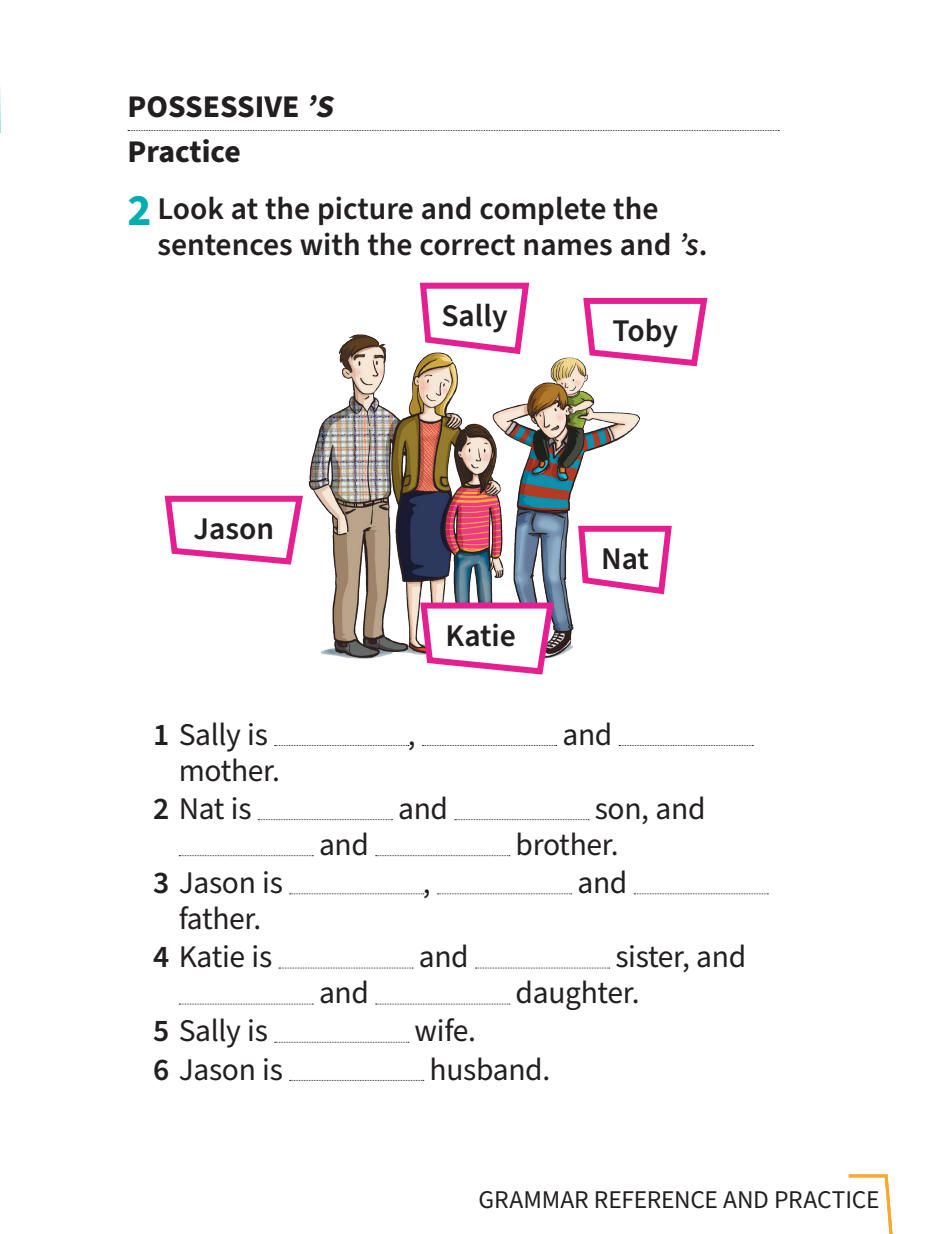
<style>
.page{position:relative;width:936px;height:1234px;background:#fff}
.page>*{position:absolute;margin:0;border:0;box-sizing:border-box;transform-origin:0 0}
.t1{font:31.5px/38.1px "Source Sans Pro";letter-spacing:-.01em;color:#231f20}
.t2{font:600 31.5px/36px "Source Sans Pro";color:#231f20}
.t3{font:700 31.5px/44.4px "Source Sans Pro";color:#231f20}
.t4{font:25.5px "Source Sans Pro";letter-spacing:-.01em;color:#231f20}
.s1{font-style:italic}
.s2{font-weight:700;font-size:45px;color:#00adaf}
.s3{font-weight:600}
</style>
<div class="page">
<svg style="left:0;top:86px;width:1px;height:47px"></svg>
<svg style="left:128px;top:130px;width:651px;height:1px"></svg>
<svg style="left:274px;top:745px;width:135px;height:1px"></svg>
<svg style="left:422px;top:745px;width:134px;height:1px"></svg>
<svg style="left:619px;top:745px;width:134px;height:1px"></svg>
<svg style="left:258px;top:819px;width:134px;height:1px"></svg>
<svg style="left:455px;top:819px;width:134px;height:1px"></svg>
<svg style="left:179px;top:855px;width:134px;height:1px"></svg>
<svg style="left:375px;top:855px;width:135px;height:1px"></svg>
<svg style="left:289px;top:893px;width:135px;height:1px"></svg>
<svg style="left:437px;top:893px;width:134px;height:1px"></svg>
<svg style="left:634px;top:893px;width:134px;height:1px"></svg>
<svg style="left:279px;top:967px;width:134px;height:1px"></svg>
<svg style="left:475px;top:967px;width:134px;height:1px"></svg>
<svg style="left:179px;top:1003px;width:134px;height:1px"></svg>
<svg style="left:375px;top:1003px;width:135px;height:1px"></svg>
<svg style="left:274px;top:1041px;width:135px;height:1px"></svg>
<svg style="left:289px;top:1079px;width:135px;height:1px"></svg>
<img style="left:308px;top:334px;width:332px;height:325px">
<svg style="left:164px;top:495px;width:139px;height:70px"></svg>
<svg style="left:417px;top:598px;width:140px;height:77px"></svg>
<svg style="left:575px;top:522px;width:97px;height:75px"></svg>
<svg style="left:416px;top:282px;width:116px;height:75px"></svg>
<svg style="left:580px;top:297px;width:128px;height:72px"></svg>
<svg style="left:848px;top:1174px;width:45px;height:59px"></svg>
<p class="t3" style="left:128px;top:85px;width:215px">POSSESSIVE <span class="s1">’S<br></span>Practice</p>
<p class="t2" style="left:157px;top:191px;width:551px;text-indent:-30px"><span class="s2">2</span> Look at the picture and complete the sentences with the correct names and <span class="s1">’s</span>.</p>
<p class="t2" style="left:441px;top:298px;width:68px">Sally</p>
<p class="t2" style="left:612px;top:313px;width:67px">Toby</p>
<p class="t2" style="left:194px;top:511px;width:82px">Jason</p>
<p class="t1" style="left:153px;top:716px;width:116px"><span class="s3">1</span> Sally is</p>
<p class="t1" style="left:153px;top:752px;width:128px;text-indent:26px">mother.<br><span class="s3">2</span> Nat is</p>
<p class="t1" style="left:153px;top:864px;width:131px"><span class="s3">3</span> Jason is</p>
<p class="t1" style="left:153px;top:900px;width:120px;text-align:center">father.<br><span class="s3">4</span> Katie is</p>
<p class="t2" style="left:445px;top:618px;width:72px">Katie</p>
<p class="t1" style="left:408px;top:716px;width:9px">,</p>
<p class="t2" style="left:601px;top:541px;width:49px">Nat</p>
<p class="t1" style="left:562px;top:716px;width:51px">and</p>
<p class="t1" style="left:398px;top:790px;width:51px">and</p>
<p class="t1" style="left:594px;top:790px;width:112px">son, and</p>
<p class="t1" style="left:319px;top:826px;width:51px">and</p>
<p class="t1" style="left:515px;top:826px;width:104px">brother.</p>
<p class="t1" style="left:423px;top:864px;width:9px">,</p>
<p class="t1" style="left:577px;top:864px;width:51px">and</p>
<p class="t1" style="left:419px;top:938px;width:51px">and</p>
<p class="t1" style="left:615px;top:938px;width:132px">sister, and</p>
<p class="t1" style="left:319px;top:974px;width:51px">and</p>
<p class="t1" style="left:515px;top:974px;width:125px">daughter.</p>
<p class="t1" style="left:153px;top:1012px;width:116px"><span class="s3">5</span> Sally is</p>
<p class="t1" style="left:414px;top:1012px;width:63px">wife.</p>
<p class="t1" style="left:153px;top:1050px;width:131px"><span class="s3">6</span> Jason is</p>
<p class="t1" style="left:429px;top:1050px;width:122px">husband.</p>
<p class="t4" style="left:478px;top:1182px;width:402px">GRAMMAR REFERENCE AN D PRACTICE</p>
</div>
